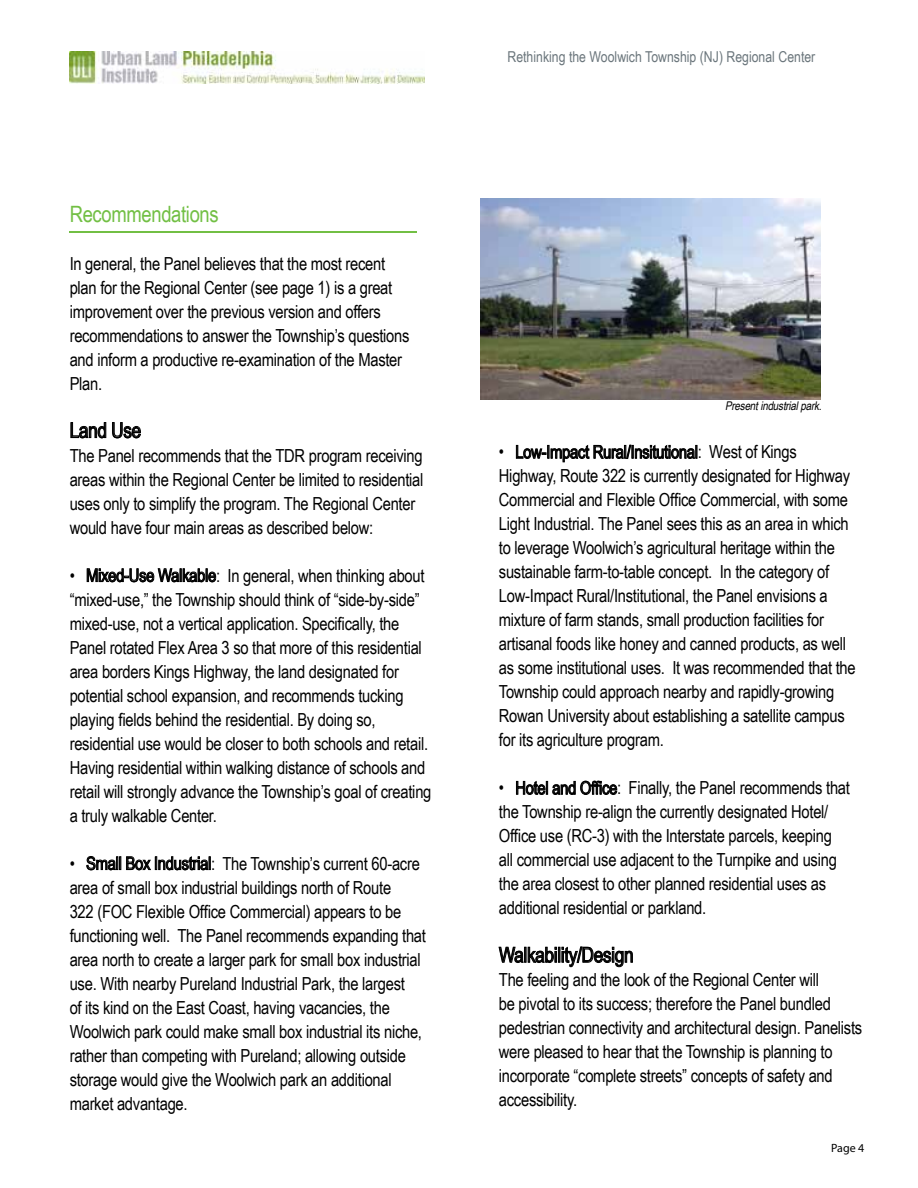
<style>
.page{position:relative;width:918px;height:1188px;background:#fff}
.page>*{position:absolute;margin:0;border:0;box-sizing:border-box;transform-origin:0 0}
.t1{font:22.5px "Arial Narrow";letter-spacing:-.015em;color:#72bf44}
.t2{font:21px "Arial Narrow";letter-spacing:-.015em;color:#000}
.t3{font:18px/24px "Arial Narrow";letter-spacing:-.015em;color:#000}
.t4{font:15px "Arial Narrow";color:#6b767c}
.t5{font:italic 12px "Arial Narrow";color:#000}
.t6{font:12px "Myriad Pro";color:#000}
</style>
<div class="page">
<img style="left:69px;top:52px;width:356px;height:32px">
<svg style="left:70px;top:422px;width:71px;height:17px"></svg>
<svg style="left:86px;top:568px;width:131px;height:15px"></svg>
<svg style="left:86px;top:856px;width:125px;height:15px"></svg>
<svg style="left:516px;top:444px;width:181px;height:19px"></svg>
<svg style="left:516px;top:780px;width:102px;height:15px"></svg>
<svg style="left:498px;top:946px;width:135px;height:21px"></svg>
<img style="left:481px;top:199px;width:339px;height:201px">
<hr style="left:69px;top:231px;width:348px;height:2px;background:#72bf44">
<p class="t1" style="left:70px;top:197px;width:151px">Recommendations</p>
<p class="t3" style="left:70px;top:251px;width:341px">In general, the Panel believes that the most recent plan for the Regional Center (see page 1) is a great improvement over the previous version and offers recommendations to answer the Township’s questions and inform a productive re-examination of the Master Plan.</p>
<p class="t2" style="left:70px;top:415px;width:73px">Land Use</p>
<p class="t3" style="left:70px;top:443px;width:355px">The Panel recommends that the TDR program receiving areas within the Regional Center be limited to residential uses only to simplify the program. The Regional Center would have four main areas as described below:</p>
<p class="t3" style="left:70px;top:563px;width:363px">• Mixed-Use Walkable: In general, when thinking about “mixed-use,” the Township should think of “side-by-side” mixed-use, not a vertical application. Specifically, the Panel rotated Flex Area 3 so that more of this residential area borders Kings Highway, the land designated for potential school expansion, and recommends tucking playing fields behind the residential. By doing so, residential use would be closer to both schools and retail.<br>Having residential within walking distance of schools and retail will strongly advance the Township’s goal of creating a truly walkable Center.</p>
<p class="t3" style="left:70px;top:851px;width:358px">• Small Box Industrial: The Township’s current 60-acre area of small box industrial buildings north of Route<br>322 (FOC Flexible Office Commercial) appears to be functioning well. The Panel recommends expanding that area north to create a larger park for small box industrial use. With nearby Pureland Industrial Park, the largest<br>of its kind on the East Coast, having vacancies, the Woolwich park could make small box industrial its niche, rather than competing with Pureland; allowing outside storage would give the Woolwich park an additional market advantage.</p>
<p class="t4" style="left:508px;top:46px;width:309px">Rethinking the Woolwich Township (NJ) Regional Center</p>
<p class="t5" style="left:725px;top:397px;width:101px">Presentindustrialpark.</p>
<p class="t3" style="left:499px;top:439px;width:358px">• Low-Impact Rural/Insitutional: West of Kings Highway, Route 322 is currently designated for Highway Commercial and Flexible Office Commercial, with some Light Industrial. The Panel sees this as an area in which to leverage Woolwich’s agricultural heritage within the sustainable farm-to-table concept. In the category of Low-Impact Rural/Institutional, the Panel envisions a mixture of farm stands, small production facilities for artisanal foods like honey and canned products, as well as some institutional uses. It was recommended that the Township could approach nearby and rapidly-growing Rowan University about establishing a satellite campus for its agriculture program.</p>
<p class="t3" style="left:499px;top:775px;width:353px">• Hotel and Office: Finally, the Panel recommends that the Township re-align the currently designated Hotel/ Office use (RC-3) with the Interstate parcels, keeping all commercial use adjacent to the Turnpike and using the area closest to other planned residential uses as additional residential or parkland.</p>
<p class="t2" style="left:499px;top:939px;width:136px">Walkability/Design</p>
<p class="t3" style="left:499px;top:967px;width:365px">The feeling and the look of the Regional Center will<br>be pivotal to its success; therefore the Panel bundled pedestrian connectivity and architectural design. Panelists were pleased to hear that the Township is planning to incorporate “complete streets” concepts of safety and accessibility.</p>
<p class="t6" style="left:831px;top:1140px;width:35px">Page 4</p>
</div>
